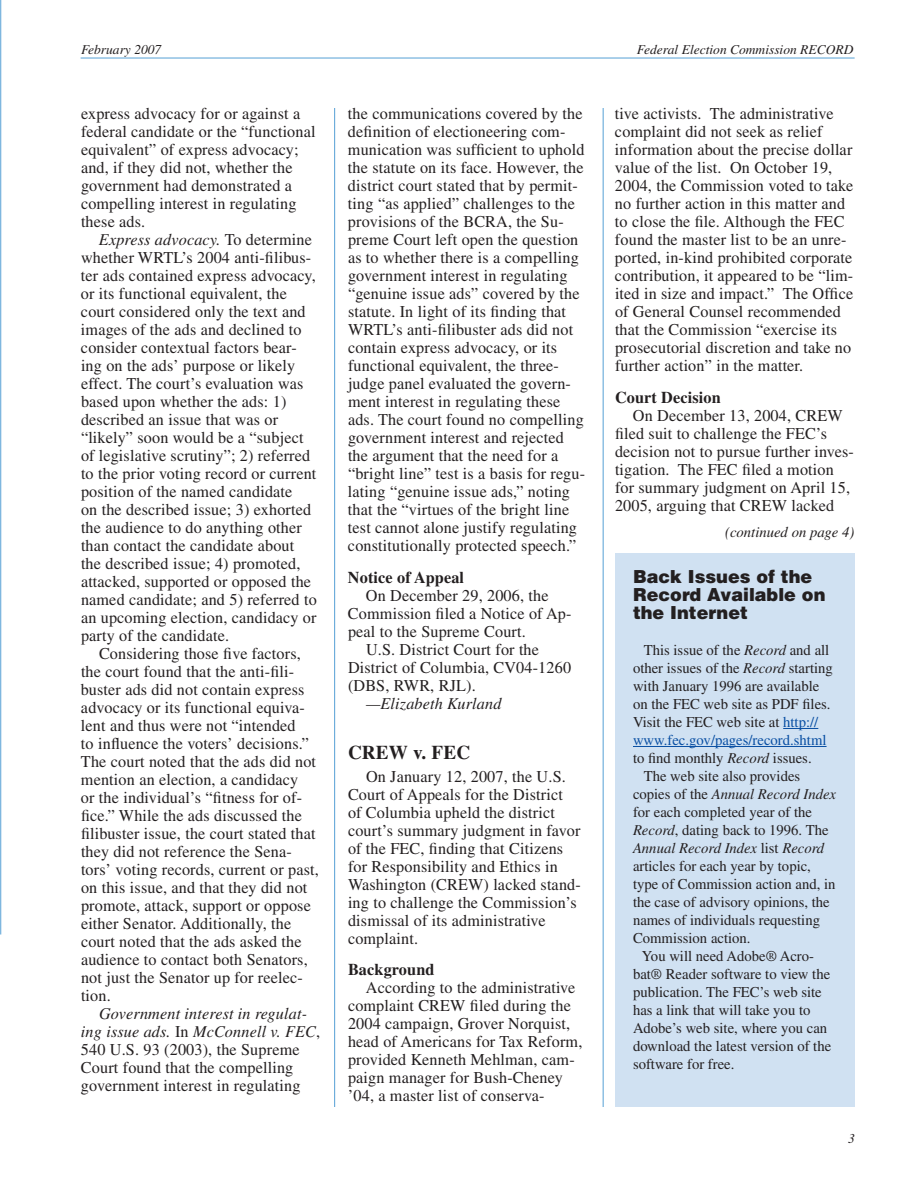
<style>
.page{position:relative;width:918px;height:1188px;background:#fff}
.page>*{position:absolute;margin:0;border:0;box-sizing:border-box;transform-origin:0 0}
.t1{font:700 19.5px "Times LT Std";letter-spacing:.01em;color:#231f20}
.t2{font:900 18px/18px "Helvetica LT Std";color:#231f20}
.t3{font:16.5px/18px "Times LT Std";letter-spacing:.01em;color:#231f20}
.t4{font:700 16.5px "Times LT Std";letter-spacing:.01em;color:#231f20}
.t5{font:italic 16.5px "Times LT Std";letter-spacing:.01em;color:#231f20}
.t6{font:15px "Times LT Std";color:#231f20}
.t7{font:italic 15px "Times LT Std";color:#231f20}
.t8{font:15px "Times LT Std";color:#094fa3}
.t9{font:italic 13.5px "Times LT Std";color:#231f20}
.s1{font-style:italic}
.s2{color:#094fa3}
.s3{font-style:normal}
</style>
<div class="page">
<hr style="left:81px;top:58px;width:774px;height:1px;background:#56a0d5">
<hr style="left:334px;top:108px;width:1px;height:999px;background:#56a0d5">
<hr style="left:0;top:0;width:1px;height:934px;background:#56a0d5">
<hr style="left:603px;top:108px;width:1px;height:999px;background:#56a0d5">
<div style="left:615px;top:554px;width:240px;height:553px;background:#d0e1f2"></div>
<hr style="left:783px;top:728px;width:35px;height:1px;background:#094fa3">
<hr style="left:633px;top:746px;width:194px;height:1px;background:#094fa3">
<p class="t9" style="left:81px;top:42px;width:82px">February 2007</p>
<p class="t9" style="left:637px;top:42px;width:218px">Federal Election Commission RECORD</p>
<p class="t3" style="left:81px;top:105px;width:236px">express advocacy for or against a federal candidate or the “functional equivalent” of express advocacy; and, if they did not, whether the government had demonstrated a compelling interest in regulating these ads.</p>
<p class="t3" style="left:81px;top:231px;width:237px;text-indent:18px"><span class="s1">Express advocacy.</span> To determine whether WRTL’s 2004 anti-filibus&shy;ter ads contained express advocacy, or its functional equivalent, the court considered only the text and images of the ads and declined to consider contextual factors bear&shy;ing on the ads’ purpose or likely effect. The court’s evaluation was based upon whether the ads: 1) described an issue that was or “likely” soon would be a “subject of legislative scrutiny”; 2) referred to the prior voting record or current position of the named candidate<br>on the described issue; 3) exhorted the audience to do anything other than contact the candidate about the described issue; 4) promoted, attacked, supported or opposed the named candidate; and 5) referred to an upcoming election, candidacy or party of the candidate.</p>
<p class="t3" style="left:81px;top:645px;width:239px;text-indent:18px">Considering those five factors, the court found that the anti-fili&shy;buster ads did not contain express advocacy or its functional equiva&shy;lent and thus were not “intended<br>to influence the voters’ decisions.” The court noted that the ads did not mention an election, a candidacy<br>or the individual’s “fitness for of&shy;fice.” While the ads discussed the filibuster issue, the court stated that they did not reference the Sena&shy;tors’ voting records, current or past, on this issue, and that they did not promote, attack, support or oppose either Senator. Additionally, the court noted that the ads asked the audience to contact both Senators, not just the Senator up for reelec&shy;tion.</p>
<p class="t3" style="left:81px;top:1005px;width:241px;text-indent:18px"><span class="s1">Government interest in regulat&shy;ing issue ads.</span> In <span class="s1">McConnell v. FEC</span>, 540 U.S. 93 (2003), the Supreme Court found that the compelling government interest in regulating</p>
<p class="t3" style="left:348px;top:105px;width:239px">the communications covered by the definition of electioneering com&shy;munication was sufficient to uphold the statute on its face. However, the district court stated that by permit&shy;ting “as applied” challenges to the provisions of the BCRA, the Su&shy;preme Court left open the question as to whether there is a compelling government interest in regulating “genuine issue ads” covered by the statute. In light of its finding that WRTL’s anti-filibuster ads did not contain express advocacy, or its functional equivalent, the three&shy;judge panel evaluated the govern&shy;ment interest in regulating these ads. The court found no compelling government interest and rejected the argument that the need for a “bright line” test is a basis for regu&shy;lating “genuine issue ads,” noting that the “virtues of the bright line test cannot alone justify regulating constitutionally protected speech.”</p>
<p class="t4" style="left:348px;top:567px;width:118px">Notice of Appeal</p>
<p class="t3" style="left:366px;top:586px;width:184px">On December 29, 2006, the</p>
<p class="t3" style="left:348px;top:604px;width:225px">Commission filed a Notice of Ap-</p>
<p class="t3" style="left:348px;top:622px;width:179px">peal to the Supreme Court.</p>
<p class="t3" style="left:366px;top:640px;width:175px">U.S. District Court for the</p>
<p class="t3" style="left:348px;top:658px;width:225px">District of Columbia, CV04-1260</p>
<p class="t3" style="left:348px;top:676px;width:129px">(DBS, RWR, RJL).</p>
<p class="t5" style="left:366px;top:694px;width:137px">—Elizabeth Kurland</p>
<p class="t1" style="left:348px;top:741px;width:124px">CREW v. FEC</p>
<p class="t3" style="left:348px;top:767px;width:234px;text-indent:18px">On January 12, 2007, the U.S.<br>Court of Appeals for the District<br>of Columbia upheld the district court’s summary judgment in favor of the FEC, finding that Citizens for Responsibility and Ethics in<br>Washington (CREW) lacked stand&shy;ing to challenge the Commission’s dismissal of its administrative complaint.</p>
<p class="t4" style="left:348px;top:960px;width:88px">Background</p>
<p class="t3" style="left:348px;top:978px;width:236px;text-indent:18px">According to the administrative complaint CREW filed during the<br>2004 campaign, Grover Norquist, head of Americans for Tax Reform, provided Kenneth Mehlman, cam&shy;paign manager for Bush-Cheney ’04, a master list of conserva-</p>
<p class="t3" style="left:615px;top:105px;width:240px">tive activists. The administrative complaint did not seek as relief information about the precise dollar value of the list. On October 19, 2004, the Commission voted to take no further action in this matter and to close the file. Although the FEC found the master list to be an unre&shy;ported, in-kind prohibited corporate contribution, it appeared to be “lim&shy;ited in size and impact.” The Office of General Counsel recommended that the Commission “exercise its prosecutorial discretion and take no further action” in the matter.</p>
<p class="t4" style="left:615px;top:387px;width:107px">Court Decision</p>
<p class="t3" style="left:615px;top:406px;width:240px;text-indent:18px">On December 13, 2004, CREW filed suit to challenge the FEC’s decision not to pursue further inves&shy;tigation. The FEC filed a motion for summary judgment on April 15,<br>2005, arguing that CREW lacked</p>
<p class="t7" style="left:725px;top:524px;width:131px">(continued on page 4)</p>
<p class="t2" style="left:633px;top:567px;width:194px">Back Issues of the<br>Record Available on the Internet</p>
<p class="t6" style="left:644px;top:642px;width:187px">This issue of the <span class="s1">Record</span> and all</p>
<p class="t6" style="left:633px;top:660px;width:201px">other issues of the <span class="s1">Record</span> starting</p>
<p class="t6" style="left:633px;top:678px;width:188px">with January 1996 are available</p>
<p class="t6" style="left:633px;top:696px;width:199px">on the FEC web site as PDF files.</p>
<p class="t6" style="left:633px;top:714px;width:187px">Visit the FEC web site at <span class="s2">http://</span></p>
<p class="t8" style="left:633px;top:732px;width:195px">www.fec.gov/pages/record.shtml</p>
<p class="t6" style="left:633px;top:750px;width:180px">to find monthly <span class="s1">Record</span> issues.</p>
<p class="t6" style="left:644px;top:768px;width:158px">The web site also provides</p>
<p class="t7" style="left:633px;top:786px;width:204px"><span class="s3">copies of the</span> Annual Record Index</p>
<p class="t6" style="left:633px;top:804px;width:181px">for each completed year of the</p>
<p class="t6" style="left:633px;top:822px;width:197px"><span class="s1">Record</span>, dating back to 1996. The</p>
<p class="t7" style="left:633px;top:840px;width:193px">Annual Record Index <span class="s3">list</span> Record</p>
<p class="t6" style="left:633px;top:858px;width:179px">articles for each year by topic,</p>
<p class="t6" style="left:633px;top:876px;width:204px">type of Commission action and, in</p>
<p class="t6" style="left:633px;top:894px;width:198px">the case of advisory opinions, the</p>
<p class="t6" style="left:633px;top:912px;width:189px">names of individuals requesting</p>
<p class="t6" style="left:633px;top:930px;width:119px">Commission action.</p>
<p class="t6" style="left:642px;top:948px;width:174px">You will need Adobe® Acro-</p>
<p class="t6" style="left:633px;top:966px;width:199px">bat® Reader software to view the</p>
<p class="t6" style="left:633px;top:984px;width:190px">publication. The FEC’s web site</p>
<p class="t6" style="left:633px;top:1002px;width:179px">has a link that will take you to</p>
<p class="t6" style="left:633px;top:1020px;width:196px">Adobe’s web site, where you can</p>
<p class="t6" style="left:633px;top:1038px;width:200px">download the latest version of the</p>
<p class="t6" style="left:633px;top:1056px;width:103px">software for free.</p>
<p class="t9" style="left:848px;top:1131px;width:8px">3</p>
</div>
